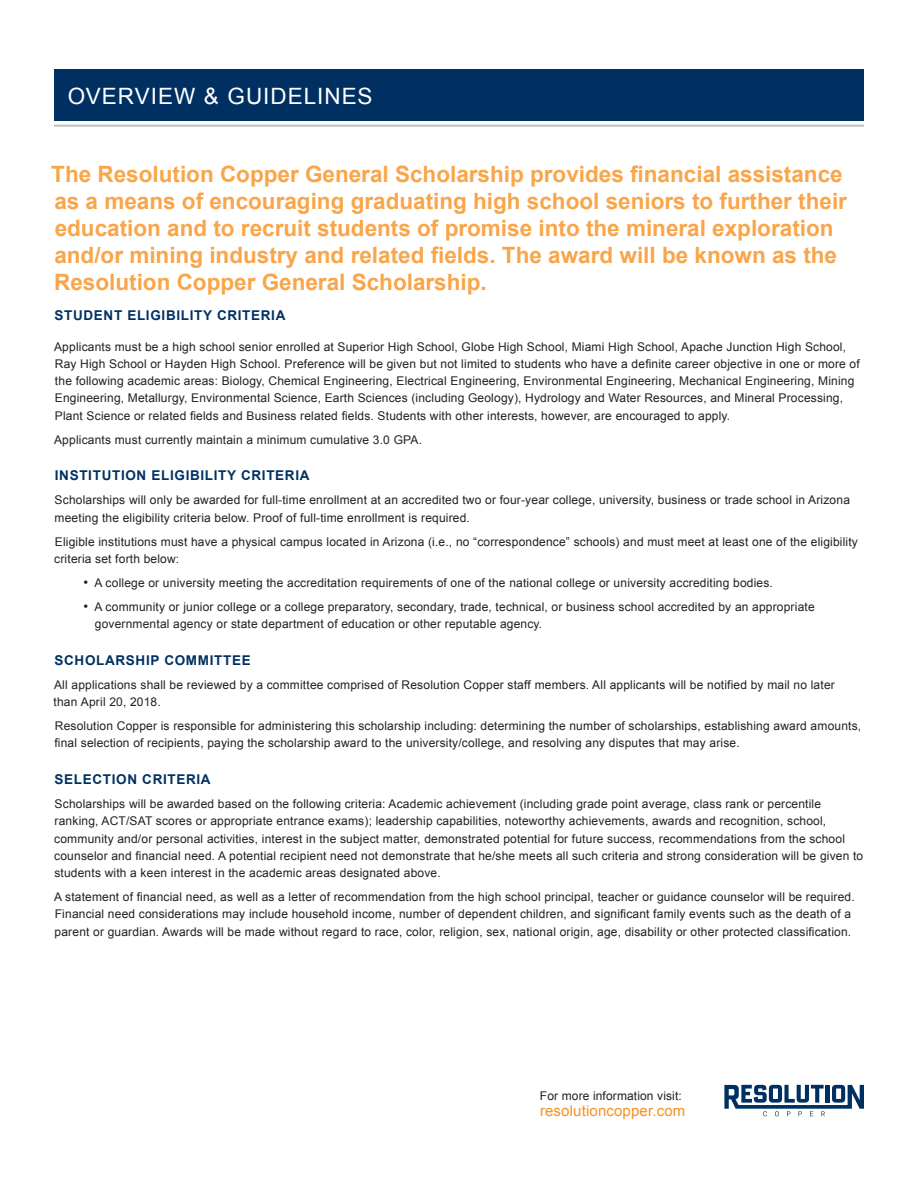
<style>
.page{position:relative;width:918px;height:1188px;background:#fff}
.page>*{position:absolute;margin:0;border:0;box-sizing:border-box;transform-origin:0 0}
.Highlight{font:700 22.5px/27px "Arial";color:#f9a549}
.t1{font:22.5px "Arial";letter-spacing:.045em;color:#fff}
.t2{font:15px "Arial";letter-spacing:.01em;color:#f6911e}
.Highlight-2{font:700 13.5px "Arial";letter-spacing:.05em;color:#003062}
.t3{font:12px/17.2px "Arial";letter-spacing:.015em;color:#231f20}
.s1{font-size:13.5px}
</style>
<div class="page">
<svg style="left:724px;top:1085px;width:140px;height:31px"></svg>
<div style="left:54px;top:69px;width:810px;height:52px;background:#003062"></div>
<hr style="left:54px;top:125px;width:810px;height:2px;background:#c2c6c6">
<p class="t1" style="left:68px;top:81px;width:306px">OVERVIEW &amp; GUIDELINES</p>
<p class="Highlight" style="left:51px;top:161px;width:797px">The Resolution Copper General Scholarship provides financial assistance as a means of encouraging graduating high school seniors to further their education and to recruit students of promise into the mineral exploration and/or mining industry and related fields. The award will be known as the Resolution Copper General Scholarship.</p>
<p class="Highlight-2" style="left:54px;top:306px;width:232px">STUDENT ELIGIBILITY CRITERIA</p>
<p class="t3" style="left:54px;top:338px;width:807px">Applicants must be a high school senior enrolled at Superior High School, Globe High School, Miami High School, Apache Junction High School, Ray High School or Hayden High School. Preference will be given but not limited to students who have a definite career objective in one or more of the following academic areas: Biology, Chemical Engineering, Electrical Engineering, Environmental Engineering, Mechanical Engineering, Mining Engineering, Metallurgy, Environmental Science, Earth Sciences (including Geology), Hydrology and Water Resources, and Mineral Processing, Plant Science or related fields and Business related fields. Students with other interests, however, are encouraged to apply.</p>
<p class="t3" style="left:54px;top:431px;width:369px">Applicants must currently maintain a minimum cumulative 3.0 GPA.</p>
<p class="Highlight-2" style="left:55px;top:467px;width:256px">INSTITUTION ELIGIBILITY CRITERIA</p>
<p class="t3" style="left:55px;top:492px;width:797px">Scholarships will only be awarded for full-time enrollment at an accredited two or four-year college, university, business or trade school in Arizona meeting the eligibility criteria below. Proof of full-time enrollment is required.</p>
<p class="t3" style="left:54px;top:533px;width:805px">Eligible institutions must have a physical campus located in Arizona (i.e., no “correspondence” schools) and must meet at least one of the eligibility criteria set forth below:</p>
<p class="t3" style="left:84px;top:574px;width:691px"><span class="s1">•</span> A college or university meeting the accreditation requirements of one of the national college or university accrediting bodies.</p>
<p class="t3" style="left:95px;top:598px;width:721px;text-indent:-11px"><span class="s1">•</span> A community or junior college or a college preparatory, secondary, trade, technical, or business school accredited by an appropriate governmental agency or state department of education or other reputable agency.</p>
<p class="Highlight-2" style="left:54px;top:651px;width:198px">SCHOLARSHIP COMMITTEE</p>
<p class="t3" style="left:54px;top:676px;width:783px">All applications shall be reviewed by a committee comprised of Resolution Copper staff members. All applicants will be notified by mail no later than April 20, 2018.</p>
<p class="t3" style="left:55px;top:718px;width:808px">Resolution Copper is responsible for administering this scholarship including: determining the number of scholarships, establishing award amounts, final selection of recipients, paying the scholarship award to the university/college, and resolving any disputes that may arise.</p>
<p class="Highlight-2" style="left:54px;top:770px;width:158px">SELECTION CRITERIA</p>
<p class="t3" style="left:54px;top:796px;width:811px">Scholarships will be awarded based on the following criteria: Academic achievement (including grade point average, class rank or percentile ranking, ACT/SAT scores or appropriate entrance exams); leadership capabilities, noteworthy achievements, awards and recognition, school, community and/or personal activities, interest in the subject matter, demonstrated potential for future success, recommendations from the school counselor and financial need. A potential recipient need not demonstrate that he/she meets all such criteria and strong consideration will be given to students with a keen interest in the academic areas designated above.</p>
<p class="t3" style="left:54px;top:888px;width:802px">A statement of financial need, as well as a letter of recommendation from the high school principal, teacher or guidance counselor will be required.<br>Financial need considerations may include household income, number of dependent children, and significant family events such as the death of a parent or guardian. Awards will be made without regard to race, color, religion, sex, national origin, age, disability or other protected classification.</p>
<p class="t3" style="left:540px;top:1087px;width:143px">For more information visit:</p>
<p class="t2" style="left:540px;top:1101px;width:147px">resolutioncopper.com</p>
</div>
